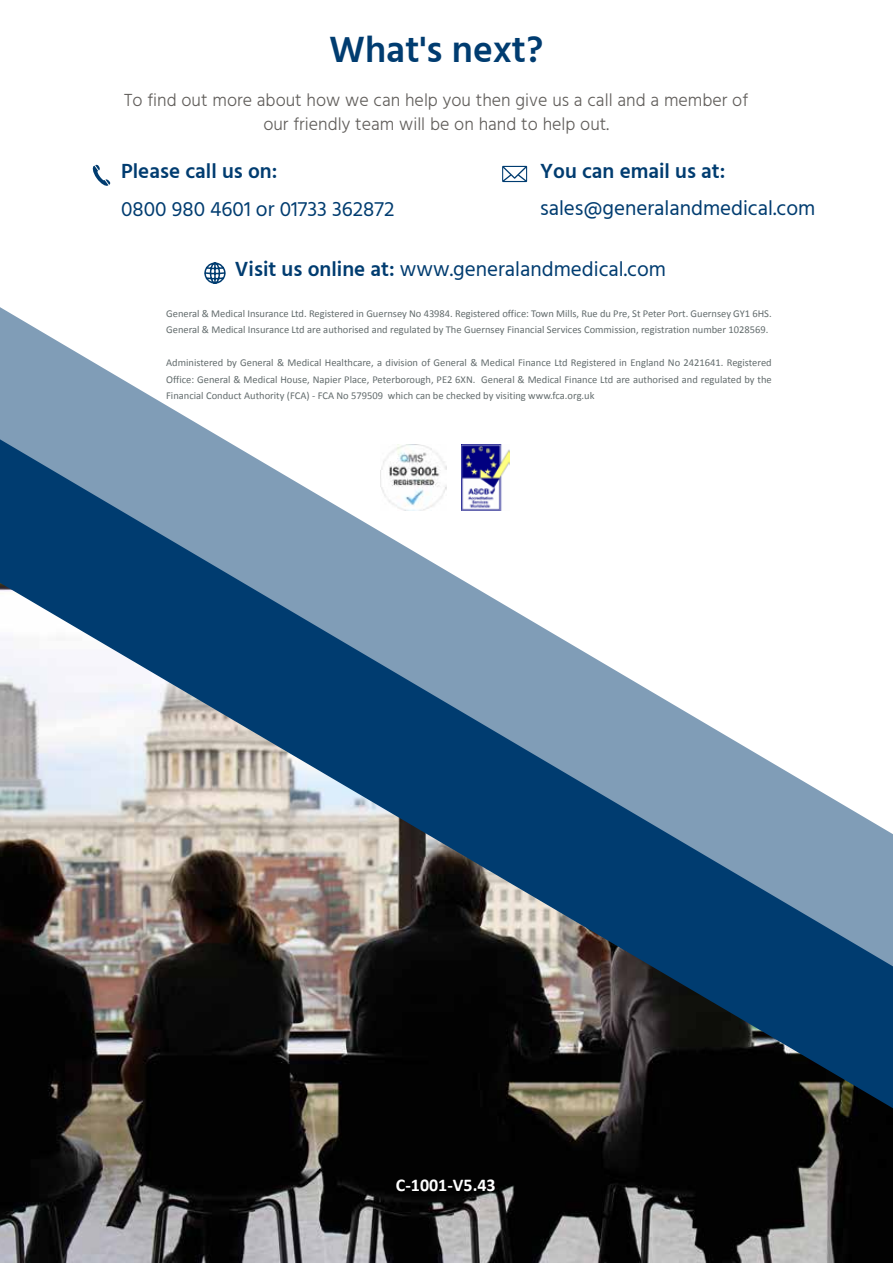
<style>
.page{position:relative;width:893px;height:1263px;background:#fff}
.page>*{position:absolute;margin:0;border:0;box-sizing:border-box;transform-origin:0 0}
.t1{font:600 37.5px "Hind Madurai";color:#003c70}
.t2{font:21px "Hind Madurai";color:#003c70}
.t3{font:600 21px "Hind Madurai";color:#003c70}
.t4{font:300 18px/24px "Hind Madurai";color:#615e5b;text-align:center}
.t5{font:700 18px "Calibri";color:#fff}
.t6{font:10.5px/16.5px "Calibri";color:#636c6d}
.s1{font-weight:600}
</style>
<div class="page">
<svg style="left:0;top:307px;width:223px;height:132px"></svg>
<svg style="left:0;top:439px;width:510px;height:144px;fill:#809db7"></svg>
<img style="left:0;top:583px;width:893px;height:680px">
<img style="left:381px;top:444px;width:65px;height:66px">
<img style="left:461px;top:444px;width:48px;height:66px">
<svg style="left:92px;top:164px;width:19px;height:22px"></svg>
<svg style="left:204px;top:262px;width:22px;height:22px"></svg>
<svg style="left:502px;top:166px;width:25px;height:16px"></svg>
<h1 class="t1" style="left:329px;top:26px;width:216px">What's next?</h1>
<h3 class="t4" style="left:124px;top:90px;width:626px">To find out more about how we can help you then give us a call and a member of our friendly team will be on hand to help out.</h3>
<h2 class="t3" style="left:121px;top:158px;width:158px">Please call us on:</h2>
<h2 class="t2" style="left:121px;top:196px;width:275px">0800 980 4601 or 01733 362872</h2>
<h2 class="t3" style="left:540px;top:158px;width:187px">You can email us at:</h2>
<h2 class="t2" style="left:540px;top:196px;width:277px">sales@generalandmedical.com</h2>
<h2 class="t2" style="left:235px;top:256px;width:433px"><span class="s1">Visit us online at:</span> www.generalandmedical.com</h2>
<p class="t6" style="left:166px;top:305px;width:607px">General &amp; Medical Insurance Ltd. Registered in Guernsey No 43984. Registered office: Town Mills, Rue du Pre, St Peter Port. Guernsey GY1 6HS.<br>General &amp; Medical Insurance Ltd are authorised and regulated by The Guernsey Financial Services Commission, registration number 1028569.</p>
<p class="t6" style="left:166px;top:354px;width:607px;text-align:justify">Administered by General &amp; Medical Healthcare, a division of General &amp; Medical Finance Ltd Registered in England No 2421641. Registered Office: General &amp; Medical House, Napier Place, Peterborough, PE2 6XN. General &amp; Medical Finance Ltd are authorised and regulated by the Financial Conduct Authority (FCA) - FCA No 579509 which can be checked by visiting www.fca.org.uk</p>
<h3 class="t5" style="left:396px;top:1172px;width:101px">C-1001-V5.43</h3>
</div>
